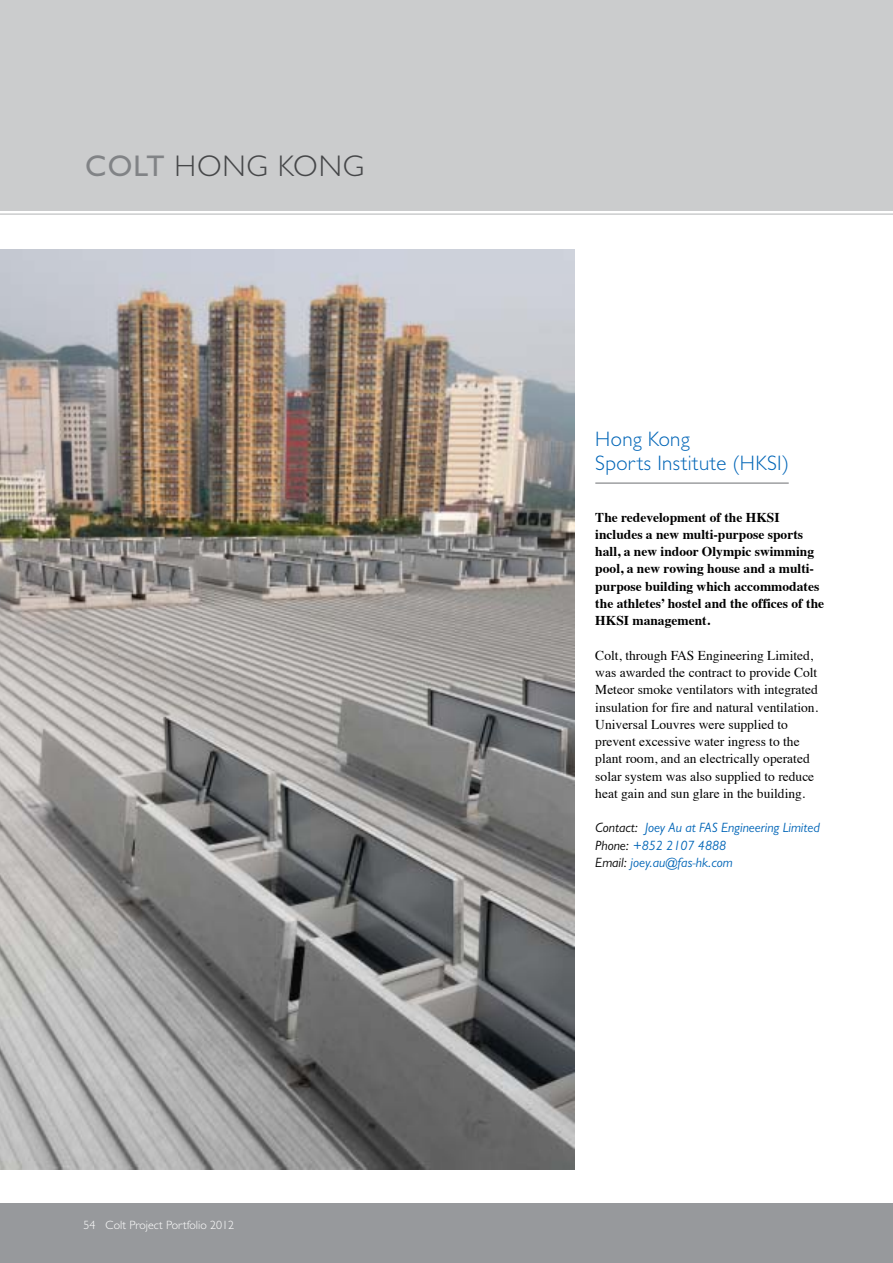
<style>
.page{position:relative;width:893px;height:1263px;background:#fff}
.page>*{position:absolute;margin:0;border:0;box-sizing:border-box;transform-origin:0 0}
.t1{font:300 30px "Gill Sans MT Pro";letter-spacing:.04em;color:#464749}
.t2{font:300 21px/24px "Gill Sans MT Pro";letter-spacing:.02em;color:#0065b7}
.t3{font:13.5px/17.2px "Times";color:#000}
.t4{font:700 13.5px/17.2px "Times";color:#000}
.t5{font:italic 13.5px/17.2px "Gill Sans MT Pro";color:#0065b7}
.t6{font:300 12px "Gill Sans MT Pro";color:#fff}
.s1{font-weight:500;color:#818386}
.s2{color:#000}
</style>
<div class="page">
<div style="left:0;top:1203px;width:893px;height:60px;background:#97999c"></div>
<div style="left:0;top:0;width:893px;height:210px;background:#cbcccd"></div>
<hr style="left:0;top:213px;width:893px;height:2px;background:#cbcccd">
<img style="left:0;top:249px;width:574px;height:920px">
<hr style="left:595px;top:483px;width:194px;height:1px;background:#6d6f72">
<h1 class="t1" style="left:85px;top:148px;width:280px"><span class="s1">COLT</span> HONG KONG</h1>
<p class="t6" style="left:84px;top:1217px;width:152px">54 Colt Project Portfolio 2012</p>
<h2 class="t2" style="left:595px;top:426px;width:195px">Hong Kong<br>Sports Institute (HKSI)</h2>
<p class="t4" style="left:595px;top:507px;width:230px">The redevelopment of the HKSI includes a new multi-purpose sports hall, a new indoor Olympic swimming pool, a new rowing house and a multi&shy;purpose building which accommodates the athletes’ hostel and the offices of the HKSI management.</p>
<p class="t3" style="left:595px;top:645px;width:224px">Colt, through FAS Engineering Limited, was awarded the contract to provide Colt Meteor smoke ventilators with integrated insulation for fire and natural ventilation.<br>Universal Louvres were supplied to prevent excessive water ingress to the plant room, and an electrically operated solar system was also supplied to reduce heat gain and sun glare in the building.</p>
<p class="t5" style="left:595px;top:819px;width:226px"><span class="s2">Contact:</span> Joey Au at FAS Engineering Limited<br><span class="s2">Phone:</span> +852 2107 4888<br><span class="s2">Email:</span> joey.au@fas-hk.com</p>
</div>
